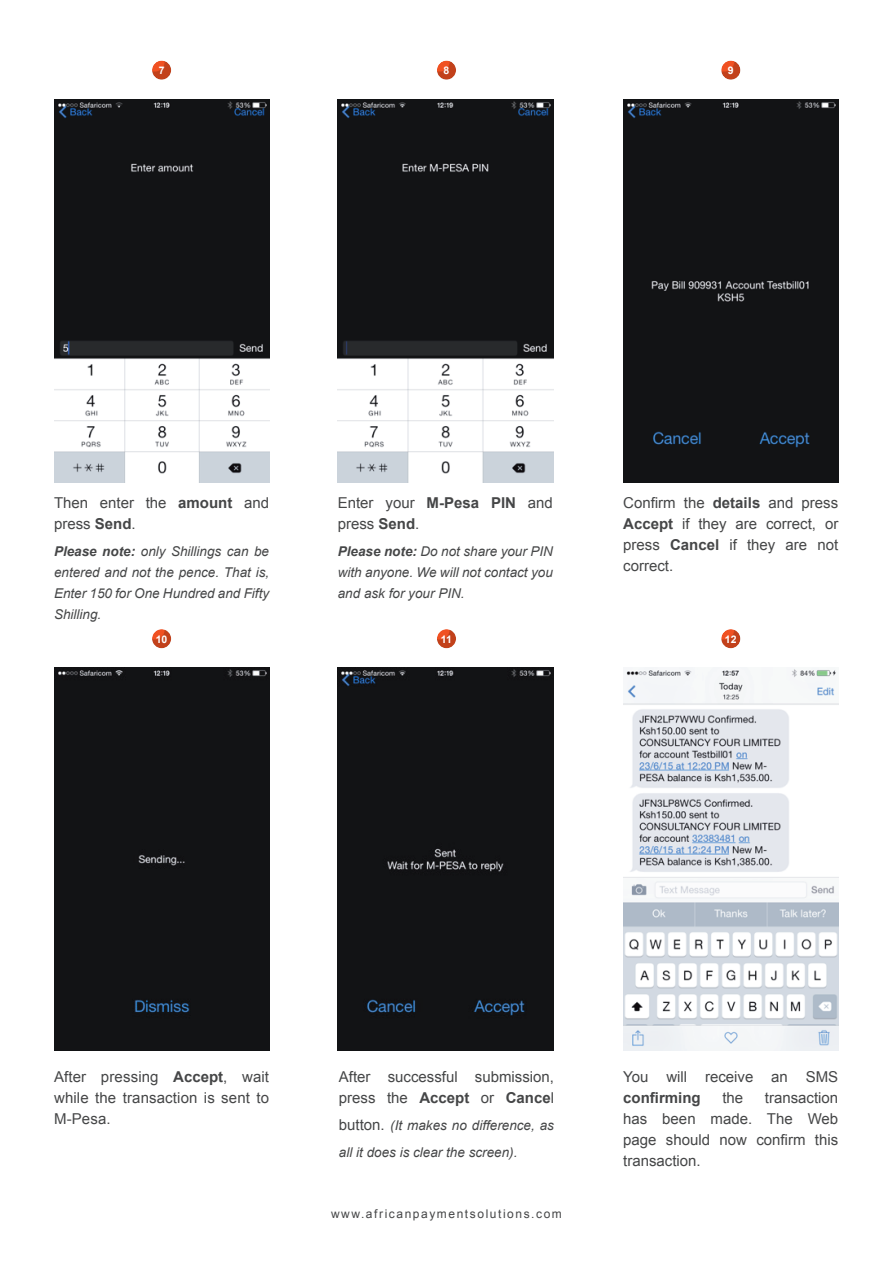
<style>
.page{position:relative;width:893px;height:1263px;background:#fff}
.page>*{position:absolute;margin:0;border:0;box-sizing:border-box;transform-origin:0 0}
.t1{font:15px/21px "Arial";color:#454647}
.t2{font:700 15px "Arial";color:#454647}
.t3{font:italic 13.5px/21px "Arial";color:#454647;text-align:justify}
.t4{font:12px "Arial";letter-spacing:.13em;color:#454647}
.t5{font:700 10.5px "Arial";color:#fff}
.s1{font-weight:700}
.s2{font-style:normal;font-size:15px}
</style>
<div class="page">
<img style="left:54px;top:99px;width:215px;height:383px">
<img style="left:338px;top:99px;width:215px;height:383px">
<div style="left:624px;top:99px;width:215px;height:383px;background:#121315"></div>
<div style="left:54px;top:668px;width:215px;height:383px;background:#121315"></div>
<div style="left:338px;top:668px;width:215px;height:383px;background:#121315"></div>
<img style="left:624px;top:668px;width:215px;height:383px">
<div style="left:151px;top:60px;width:22px;height:20px;background:#454647;opacity:.26"></div>
<div style="left:151px;top:629px;width:22px;height:19px;background:#454647;opacity:.26"></div>
<div style="left:436px;top:60px;width:22px;height:20px;background:#454647;opacity:.26"></div>
<div style="left:436px;top:629px;width:22px;height:19px;background:#454647;opacity:.26"></div>
<div style="left:720px;top:60px;width:22px;height:20px;background:#454647;opacity:.26"></div>
<div style="left:720px;top:629px;width:22px;height:19px;background:#454647;opacity:.26"></div>
<p class="t5" style="left:159px;top:63px;width:7px">7</p>
<p class="t5" style="left:444px;top:63px;width:7px">8</p>
<p class="t5" style="left:728px;top:63px;width:7px">9</p>
<p class="t1" style="left:54px;top:492px;width:217px">Then enter the <span class="s1">amount</span> and press <span class="s1">Send</span>.</p>
<p class="t3" style="left:54px;top:541px;width:217px"><span class="s1">Please note:</span> only Shillings can be entered and not the pence. That is, Enter 150 for One Hundred and Fifty Shilling.</p>
<p class="t5" style="left:156px;top:632px;width:13px">10</p>
<p class="t1" style="left:338px;top:492px;width:217px">Enter your <span class="s1">M-Pesa PIN</span> and press <span class="s1">Send</span>.</p>
<p class="t3" style="left:338px;top:541px;width:217px"><span class="s1">Please note:</span> Do not share your PIN with anyone. We will not contact you and ask for your PIN.</p>
<p class="t5" style="left:441px;top:632px;width:13px">11</p>
<p class="t1" style="left:623px;top:492px;width:217px;text-align:justify">Confirm the <span class="s1">details</span> and press <span class="s1">Accept</span> if they are correct, or press <span class="s1">Cancel</span> if they are not correct.</p>
<p class="t5" style="left:725px;top:632px;width:13px">12</p>
<p class="t1" style="left:54px;top:1067px;width:217px;text-align:justify">After pressing <span class="s1">Accept</span>, wait while the transaction is sent to M-Pesa.</p>
<p class="t1" style="left:339px;top:1067px;width:217px">After successful submission, press the <span class="s1">Accept</span> or <span class="s1">Cance</span>l</p>
<p class="t3" style="left:339px;top:1112px;width:217px;line-height:27px"><span class="s2">button.</span> (It makes no difference, as all it does is clear the screen).</p>
<p class="t4" style="left:331px;top:1205px;width:232px">www.africanpaymentsolutions.com</p>
<p class="t1" style="left:623px;top:1067px;width:217px">You will receive an SMS</p>
<p class="t2" style="left:623px;top:1088px;width:79px">confirming</p>
<p class="t1" style="left:722px;top:1088px;width:22px">the</p>
<p class="t1" style="left:623px;top:1088px;width:217px;text-align:justify;text-indent:142px">transaction has been made. The Web page should now confirm this transaction.</p>
</div>
